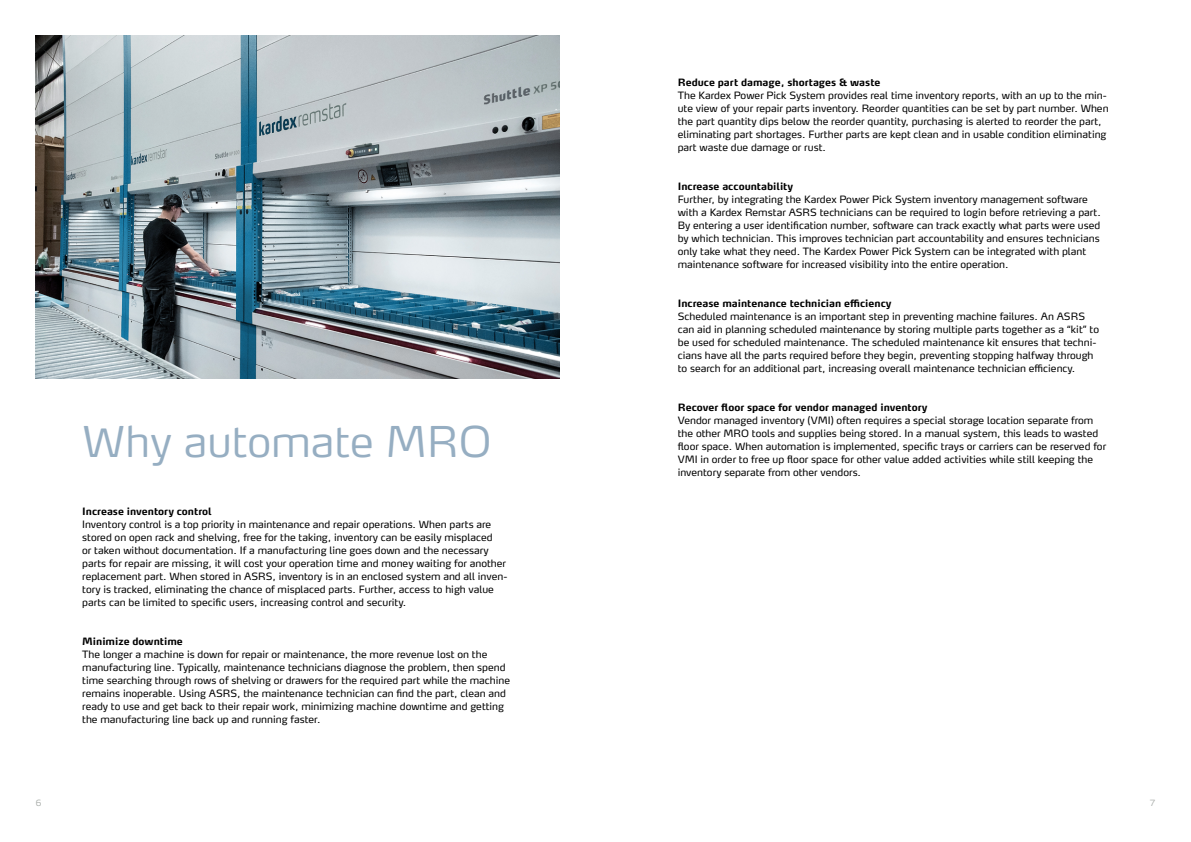
<style>
.page{position:relative;width:1191px;height:842px;background:#fff}
.page>*{position:absolute;margin:0;border:0;box-sizing:border-box;transform-origin:0 0}
.t1{font:300 42px "Max OT";color:#96aec2}
.t2{font:10px/13px "Max OT";color:#000}
.t3{font:700 10px "Max OT";color:#000}
.t4{font:300 8.5px "Max OT";color:#a8aca9}
</style>
<div class="page">
<img style="left:36px;top:36px;width:524px;height:343px">
<h1 class="t1" style="left:82px;top:415px;width:411px">Why automate MRO</h1>
<p class="t3" style="left:82px;top:505px;width:131px">Increase inventory control</p>
<p class="t2" style="left:82px;top:518px;width:426px">Inventory control is a top priority in maintenance and repair operations. When parts are stored on open rack and shelving, free for the taking, inventory can be easily misplaced<br>or taken without documentation. If a manufacturing line goes down and the necessary parts for repair are missing, it will cost your operation time and money waiting for another replacement part. When stored in ASRS, inventory is in an enclosed system and all inven&shy;tory is tracked, eliminating the chance of misplaced parts. Further, access to high value parts can be limited to specific users, increasing control and security.</p>
<p class="t3" style="left:82px;top:635px;width:102px">Minimize downtime</p>
<p class="t2" style="left:82px;top:648px;width:429px">The longer a machine is down for repair or maintenance, the more revenue lost on the manufacturing line. Typically, maintenance technicians diagnose the problem, then spend time searching through rows of shelving or drawers for the required part while the machine remains inoperable. Using ASRS, the maintenance technician can find the part, clean and ready to use and get back to their repair work, minimizing machine downtime and getting the manufacturing line back up and running faster.</p>
<p class="t3" style="left:677px;top:76px;width:204px">Reduce part damage, shortages &amp; waste</p>
<p class="t2" style="left:677px;top:89px;width:432px">The Kardex Power Pick System provides real time inventory reports, with an up to the min&shy;ute view of your repair parts inventory. Reorder quantities can be set by part number. When the part quantity dips below the reorder quantity, purchasing is alerted to reorder the part, eliminating part shortages. Further parts are kept clean and in usable condition eliminating part waste due damage or rust.</p>
<p class="t3" style="left:677px;top:180px;width:117px">Increase accountability</p>
<p class="t2" style="left:677px;top:193px;width:424px">Further, by integrating the Kardex Power Pick System inventory management software with a Kardex Remstar ASRS technicians can be required to login before retrieving a part.<br>By entering a user identification number, software can track exactly what parts were used by which technician. This improves technician part accountability and ensures technicians only take what they need. The Kardex Power Pick System can be integrated with plant maintenance software for increased visibility into the entire operation.</p>
<p class="t3" style="left:677px;top:297px;width:215px">Increase maintenance technician efficiency</p>
<p class="t2" style="left:677px;top:310px;width:423px">Scheduled maintenance is an important step in preventing machine failures. An ASRS can aid in planning scheduled maintenance by storing multiple parts together as a “kit” to be used for scheduled maintenance. The scheduled maintenance kit ensures that techni&shy;cians have all the parts required before they begin, preventing stopping halfway through to search for an additional part, increasing overall maintenance technician efficiency.</p>
<p class="t3" style="left:677px;top:401px;width:251px">Recover floor space for vendor managed inventory</p>
<p class="t2" style="left:677px;top:414px;width:430px">Vendor managed inventory (VMI) often requires a special storage location separate from the other MRO tools and supplies being stored. In a manual system, this leads to wasted floor space. When automation is implemented, specific trays or carriers can be reserved for VMI in order to free up floor space for other value added activities while still keeping the inventory separate from other vendors.</p>
<p class="t4" style="left:36px;top:798px;width:7px">6</p>
<p class="t4" style="left:1150px;top:798px;width:7px">7</p>
</div>
